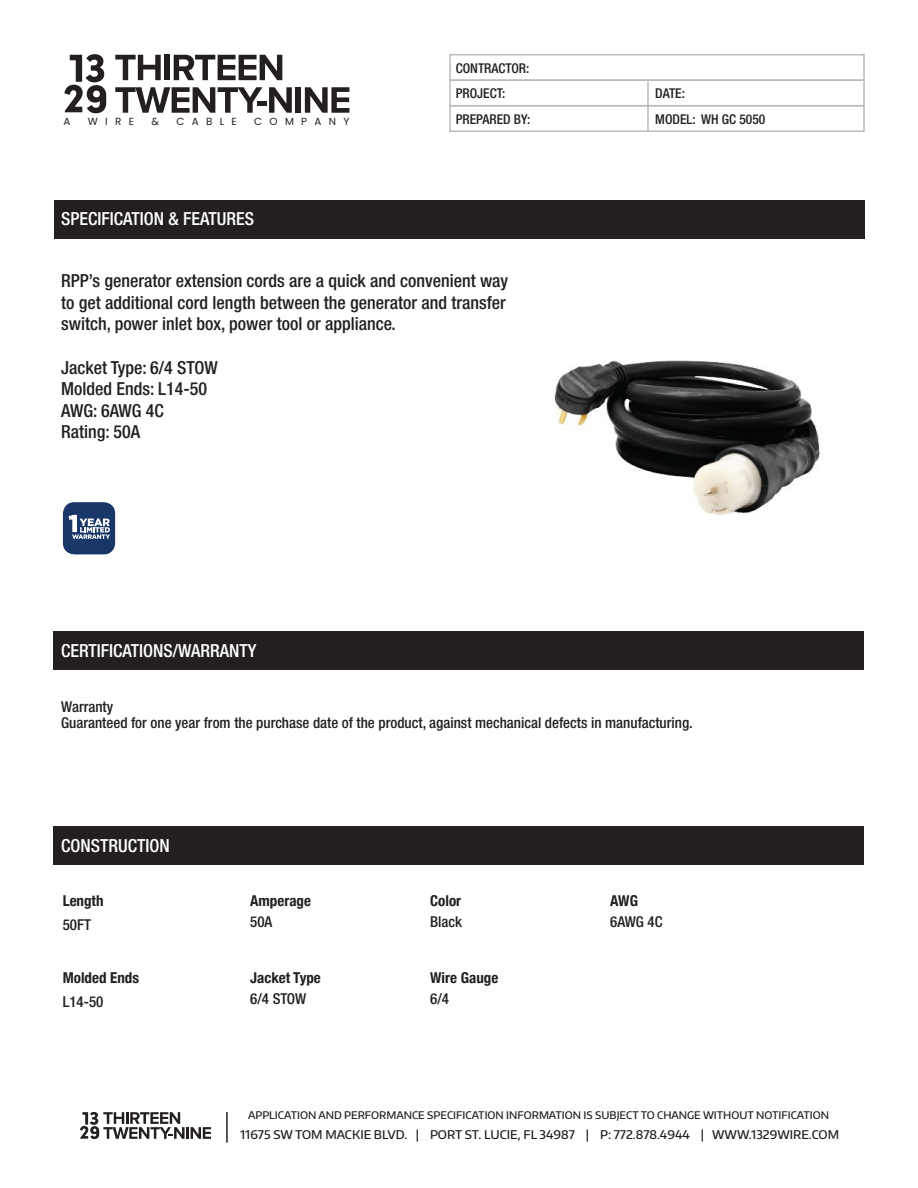
<style>
.page{position:relative;width:918px;height:1188px;background:#fff}
.page>*{position:absolute;margin:0;border:0;box-sizing:border-box;transform-origin:0 0}
.t1{font:500 condensed 18px/21.6px "Helvetica Neue";color:#231f20}
.t2{font:500 condensed 18px "Helvetica Neue";color:#fff}
.t3{font:500 condensed 15px "Helvetica Neue";color:#231f20}
.t4{font:700 condensed 15px "Helvetica Neue";color:#231f20}
.t5{font:500 condensed 13.5px "Helvetica Neue";color:#231f20}
.t6{font:500 12px "Encode Sans Normal";color:#231f20}
.t7{font:500 10.5px "Encode Sans Normal";color:#231f20}
.t8{font:10.35px "Poppins";letter-spacing:.71em;color:#231f20}
</style>
<div class="page">
<div style="left:54px;top:200px;width:811px;height:39px;background:#231f20"></div>
<div style="left:54px;top:631px;width:810px;height:39px;background:#231f20"></div>
<div style="left:54px;top:826px;width:810px;height:39px;background:#231f20"></div>
<div style="left:63px;top:502px;width:52px;height:52px;background:#183667;border-radius:11px"></div>
<svg style="left:69px;top:515px;width:41px;height:24px"></svg>
<img style="left:554px;top:360px;width:266px;height:155px">
<div style="left:449px;top:54px;width:416px;height:27px;border:2px solid #babbbb"></div>
<div style="left:449px;top:79px;width:416px;height:27px;border:2px solid #babbbb"></div>
<hr style="left:647px;top:80px;width:2px;height:25px;background:#babbbb">
<div style="left:449px;top:105px;width:416px;height:27px;border:2px solid #babbbb"></div>
<hr style="left:647px;top:106px;width:2px;height:24px;background:#babbbb">
<svg style="left:115px;top:55px;width:46px;height:25px"></svg>
<div style="left:164px;top:55px;width:6px;height:25px;background:#231f20"></div>
<svg style="left:174px;top:55px;width:108px;height:25px"></svg>
<svg style="left:115px;top:87px;width:147px;height:26px"></svg>
<div style="left:257px;top:101px;width:10px;height:5px;background:#231f20"></div>
<svg style="left:269px;top:87px;width:23px;height:26px"></svg>
<div style="left:296px;top:87px;width:5px;height:26px;background:#231f20"></div>
<svg style="left:305px;top:87px;width:44px;height:26px"></svg>
<svg style="left:64px;top:54px;width:42px;height:59px"></svg>
<svg style="left:80px;top:1112px;width:131px;height:27px"></svg>
<hr style="left:226px;top:1112px;width:2px;height:31px;background:#231f20">
<p class="t8" style="left:63px;top:115px;width:8px">A</p>
<p class="t8" style="left:88px;top:115px;width:48px">WIRE</p>
<p class="t8" style="left:151px;top:115px;width:9px">&amp;</p>
<p class="t8" style="left:176px;top:115px;width:62px">CABLE</p>
<p class="t8" style="left:254px;top:115px;width:97px">COMPANY</p>
<p class="t2" style="left:61px;top:208px;width:195px">SPECIFICATION &amp; FEATURES</p>
<p class="t5" style="left:456px;top:60px;width:75px">CONTRACTOR:</p>
<p class="t5" style="left:456px;top:86px;width:51px">PROJECT:</p>
<p class="t5" style="left:655px;top:86px;width:31px">DATE:</p>
<p class="t5" style="left:456px;top:111px;width:76px">PREPARED BY:</p>
<p class="t5" style="left:655px;top:111px;width:112px">MODEL: WH GC 5050</p>
<p class="t1" style="left:61px;top:270px;width:449px">RPP’s generator extension cords are a quick and convenient way to get additional cord length between the generator and transfer switch, power inlet box, power tool or appliance.</p>
<p class="t1" style="left:61px;top:356px;width:158px">Jacket Type: 6/4 STOW</p>
<p class="t1" style="left:61px;top:378px;width:147px">Molded Ends: L14-50</p>
<p class="t1" style="left:61px;top:399px;width:104px">AWG: 6AWG 4C</p>
<p class="t1" style="left:61px;top:421px;width:80px">Rating: 50A</p>
<p class="t2" style="left:61px;top:640px;width:197px">CERTIFICATIONS/WARRANTY</p>
<p class="t3" style="left:61px;top:697px;width:53px">Warranty</p>
<p class="t3" style="left:61px;top:713px;width:633px">Guaranteed for one year from the purchase date of the product, against mechanical defects in manufacturing.</p>
<p class="t2" style="left:61px;top:835px;width:110px">CONSTRUCTION</p>
<p class="t4" style="left:63px;top:888px;width:42px">Length</p>
<p class="t3" style="left:63px;top:916px;width:30px">50FT</p>
<p class="t4" style="left:63px;top:965px;width:78px">Molded Ends</p>
<p class="t3" style="left:63px;top:993px;width:42px">L14-50</p>
<p class="t4" style="left:250px;top:888px;width:62px">Amperage</p>
<p class="t3" style="left:250px;top:913px;width:24px">50A</p>
<p class="t4" style="left:250px;top:965px;width:72px">Jacket Type</p>
<p class="t3" style="left:250px;top:989px;width:58px">6/4 STOW</p>
<p class="t4" style="left:430px;top:888px;width:33px">Color</p>
<p class="t3" style="left:430px;top:913px;width:33px">Black</p>
<p class="t4" style="left:430px;top:965px;width:70px">Wire Gauge</p>
<p class="t3" style="left:430px;top:989px;width:20px">6/4</p>
<p class="t4" style="left:610px;top:888px;width:29px">AWG</p>
<p class="t3" style="left:610px;top:913px;width:54px">6AWG 4C</p>
<p class="t7" style="left:248px;top:1109px;width:583px">APPLICATION AND PERFORMANCE SPECIFICATION INFORMATION IS SUBJECT TO CHANGE WITHOUT NOTIFICATION</p>
<p class="t6" style="left:240px;top:1126px;width:600px">11675 SW TOM MACKIE BLVD. | PORT ST. LUCIE, FL 34987 | P: 772.878.4944 | WWW.1329WIRE.COM</p>
</div>
